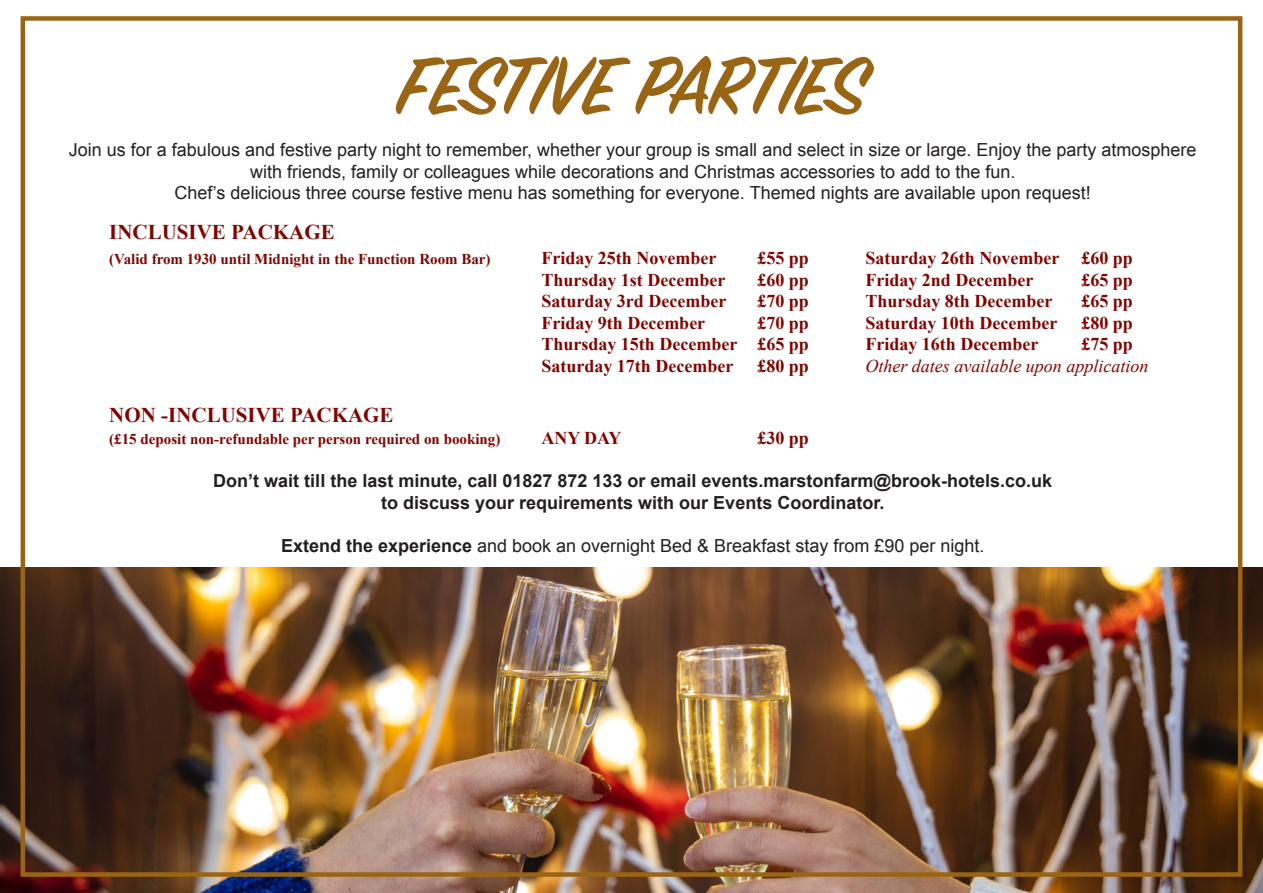
<style>
.page{position:relative;width:1263px;height:893px;background:#fff}
.page>*{position:absolute;margin:0;border:0;box-sizing:border-box;transform-origin:0 0}
.t1{font:600 90px "Sign Painter House Script";letter-spacing:-.015em;color:#996515}
.t2{font:700 21px "Times New Roman";color:#800500}
.t3{font:18px/21.6px "Arial";color:#231f20;text-align:center}
.t4{font:700 18px "Times New Roman";color:#800500}
.t5{font:700 18px "Arial";color:#231f20}
.t6{font:italic 18px "Times New Roman";color:#800500}
.t7{font:700 15px "Times New Roman";color:#800500}
.s1{font-weight:700}
</style>
<div class="page">
<img style="left:0;top:568px;width:1263px;height:325px">
<p class="t1" style="left:398px;top:32px;width:470px">FESTIVE PARTIES</p>
<p class="t3" style="left:69px;top:139px;width:1129px">Join us for a fabulous and festive party night to remember, whether your group is small and select in size or large. Enjoy the party atmosphere with friends, family or colleagues while decorations and Christmas accessories to add to the fun.</p>
<p class="t3" style="left:175px;top:182px;width:918px">Chef’s delicious three course festive menu has something for everyone. Themed nights are available upon request!</p>
<p class="t2" style="left:109px;top:217px;width:227px">INCLUSIVE PACKAGE</p>
<p class="t7" style="left:109px;top:249px;width:383px">(Valid from 1930 until Midnight in the Function Room Bar)</p>
<p class="t4" style="left:541px;top:245px;width:176px">Friday 25th November</p>
<p class="t4" style="left:757px;top:245px;width:53px">£55 pp</p>
<p class="t4" style="left:865px;top:245px;width:269px">Saturday 26th November £60 pp</p>
<p class="t4" style="left:541px;top:267px;width:185px">Thursday 1st December</p>
<p class="t4" style="left:757px;top:267px;width:53px">£60 pp</p>
<p class="t4" style="left:865px;top:267px;width:169px">Friday 2nd December</p>
<p class="t4" style="left:1081px;top:267px;width:53px">£65 pp</p>
<p class="t4" style="left:541px;top:289px;width:186px">Saturday 3rd December</p>
<p class="t4" style="left:757px;top:289px;width:53px">£70 pp</p>
<p class="t4" style="left:865px;top:289px;width:188px">Thursday 8th December</p>
<p class="t4" style="left:1081px;top:289px;width:53px">£65 pp</p>
<p class="t4" style="left:541px;top:310px;width:165px">Friday 9th December</p>
<p class="t4" style="left:757px;top:310px;width:53px">£70 pp</p>
<p class="t4" style="left:865px;top:310px;width:193px">Saturday 10th December</p>
<p class="t4" style="left:1081px;top:310px;width:53px">£80 pp</p>
<p class="t4" style="left:541px;top:332px;width:269px">Thursday 15th December £65 pp</p>
<p class="t4" style="left:865px;top:332px;width:174px">Friday 16th December</p>
<p class="t4" style="left:1081px;top:332px;width:53px">£75 pp</p>
<p class="t4" style="left:541px;top:353px;width:193px">Saturday 17th December</p>
<p class="t4" style="left:757px;top:353px;width:53px">£80 pp</p>
<p class="t6" style="left:865px;top:354px;width:284px">Other dates available upon application</p>
<p class="t2" style="left:109px;top:401px;width:286px">NON -INCLUSIVE PACKAGE</p>
<p class="t7" style="left:109px;top:429px;width:393px">(£15 deposit non-refundable per person required on booking)</p>
<p class="t4" style="left:541px;top:425px;width:82px">ANY DAY</p>
<p class="t4" style="left:757px;top:425px;width:53px">£30 pp</p>
<p class="t5" style="left:213px;top:469px;width:840px">Don’t wait till the last minute, call 01827 872 133 or email events.marstonfarm@brook-hotels.co.uk</p>
<p class="t5" style="left:381px;top:491px;width:505px">to discuss your requirements with our Events Coordinator.</p>
<p class="t3" style="left:281px;top:535px;width:705px"><span class="s1">Extend the experience</span> and book an overnight Bed &amp; Breakfast stay from £90 per night.</p>
</div>
